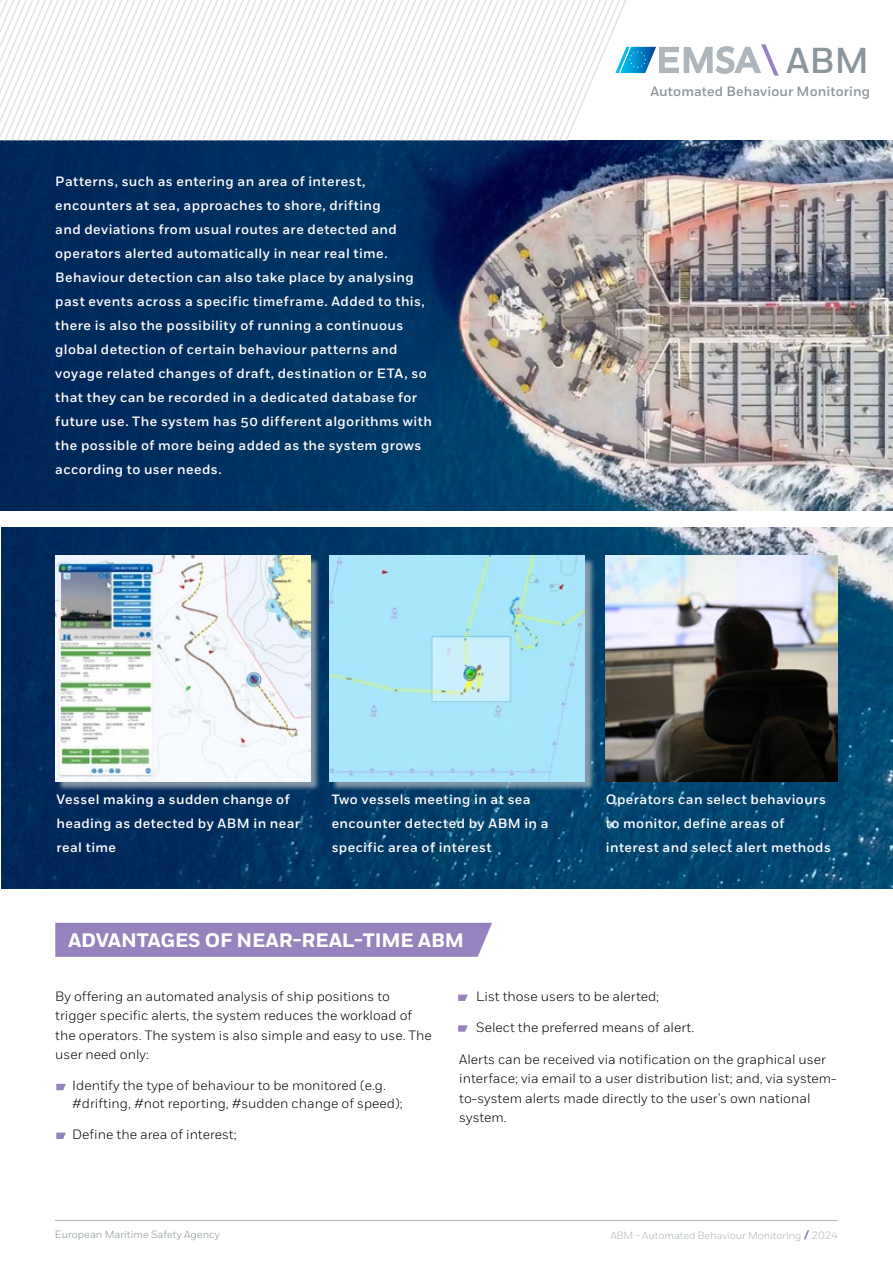
<style>
.page{position:relative;width:893px;height:1263px;background:#fff}
.page>*{position:absolute;margin:0;border:0;box-sizing:border-box;transform-origin:0 0}
.t1{font:500 36px "Fort";color:#8a959c}
.t2{font:700 19.5px "Fort";letter-spacing:-.01em;color:#fff}
.t3{font:500 13.5px/24px "Fort";letter-spacing:.03em;color:#fff}
.t4{font:300 13.5px/19.5px "Fort";color:#000}
.t5{font:500 13.5px "Fort";letter-spacing:.01em;color:#8a959c}
.t6{font:300 10.5px "Fort";letter-spacing:-.01em;color:#adb6bc}
.t7{font:300 10.5px "Fort";color:#8a959c}
</style>
<div class="page">
<hr style="left:55px;top:1220px;width:783px;height:1px;background:#adb6bc">
<svg style="left:803px;top:1230px;width:7px;height:10px"></svg>
<img style="left:0;top:140px;width:893px;height:370px">
<img style="left:1px;top:528px;width:892px;height:361px">
<div style="left:57px;top:558px;width:263px;height:233px;background:#adb6bc;opacity:.75"></div>
<img style="left:55px;top:556px;width:255px;height:225px">
<div style="left:331px;top:558px;width:264px;height:233px;background:#adb6bc;opacity:.75"></div>
<img style="left:330px;top:556px;width:255px;height:225px">
<img style="left:606px;top:556px;width:232px;height:225px">
<svg style="left:56px;top:1084px;width:10px;height:6px"></svg>
<svg style="left:56px;top:1132px;width:10px;height:7px"></svg>
<svg style="left:458px;top:994px;width:10px;height:7px"></svg>
<svg style="left:458px;top:1025px;width:10px;height:7px"></svg>
<div style="left:55px;top:923px;width:437px;height:34px;background:#9682bc"></div>
<svg style="left:0;top:0;width:779px;height:140px"></svg>
<p class="t3" style="left:55px;top:170px;width:378px">Patterns, such as entering an area of interest, encounters at sea, approaches to shore, drifting<br>and deviations from usual routes are detected and operators alerted automatically in near real time.<br>Behaviour detection can also take place by analysing past events across a specific timeframe. Added to this, there is also the possibility of running a continuous global detection of certain behaviour patterns and voyage related changes of draft, destination or ETA, so that they can be recorded in a dedicated database for future use. The system has 50 different algorithms with the possible of more being added as the system grows according to user needs.</p>
<h1 class="t1" style="left:786px;top:39px;width:85px">ABM</h1>
<p class="t5" style="left:650px;top:83px;width:221px">Automated Behaviour Monitoring</p>
<p class="t3" style="left:56px;top:787px;width:245px">Vessel making a sudden change of heading as detected by ABM in near real time</p>
<p class="t3" style="left:332px;top:787px;width:218px">Two vessels meeting in at sea encounter detected by ABM in a specific area of interest</p>
<h2 class="t2" style="left:68px;top:928px;width:398px">ADVANTAGES OF NEAR-REAL-TIME ABM</h2>
<p class="t3" style="left:606px;top:787px;width:226px">Operators can select behaviours to monitor, define areas of interest and select alert methods</p>
<p class="t4" style="left:55px;top:986px;width:378px">By offering an automated analysis of ship positions to trigger specific alerts, the system reduces the workload of the operators. The system is also simple and easy to use. The user need only:</p>
<p class="t4" style="left:72px;top:1076px;width:332px;line-height:18px">Identify the type of behaviour to be monitored (e.g. #drifting, #not reporting, #sudden change of speed);</p>
<p class="t4" style="left:72px;top:1124px;width:166px">Define the area of interest;</p>
<p class="t4" style="left:476px;top:986px;width:184px">List those users to be alerted;</p>
<p class="t4" style="left:476px;top:1017px;width:220px">Select the preferred means of alert.</p>
<p class="t4" style="left:459px;top:1049px;width:379px">Alerts can be received via notification on the graphical user interface; via email to a user distribution list; and, via system&shy;to-system alerts made directly to the user’s own national system.</p>
<p class="t7" style="left:55px;top:1228px;width:166px">European Maritime Safety Agency</p>
<p class="t6" style="left:610px;top:1229px;width:229px">ABM - Automated Behaviour Monitoring 2024</p>
</div>
